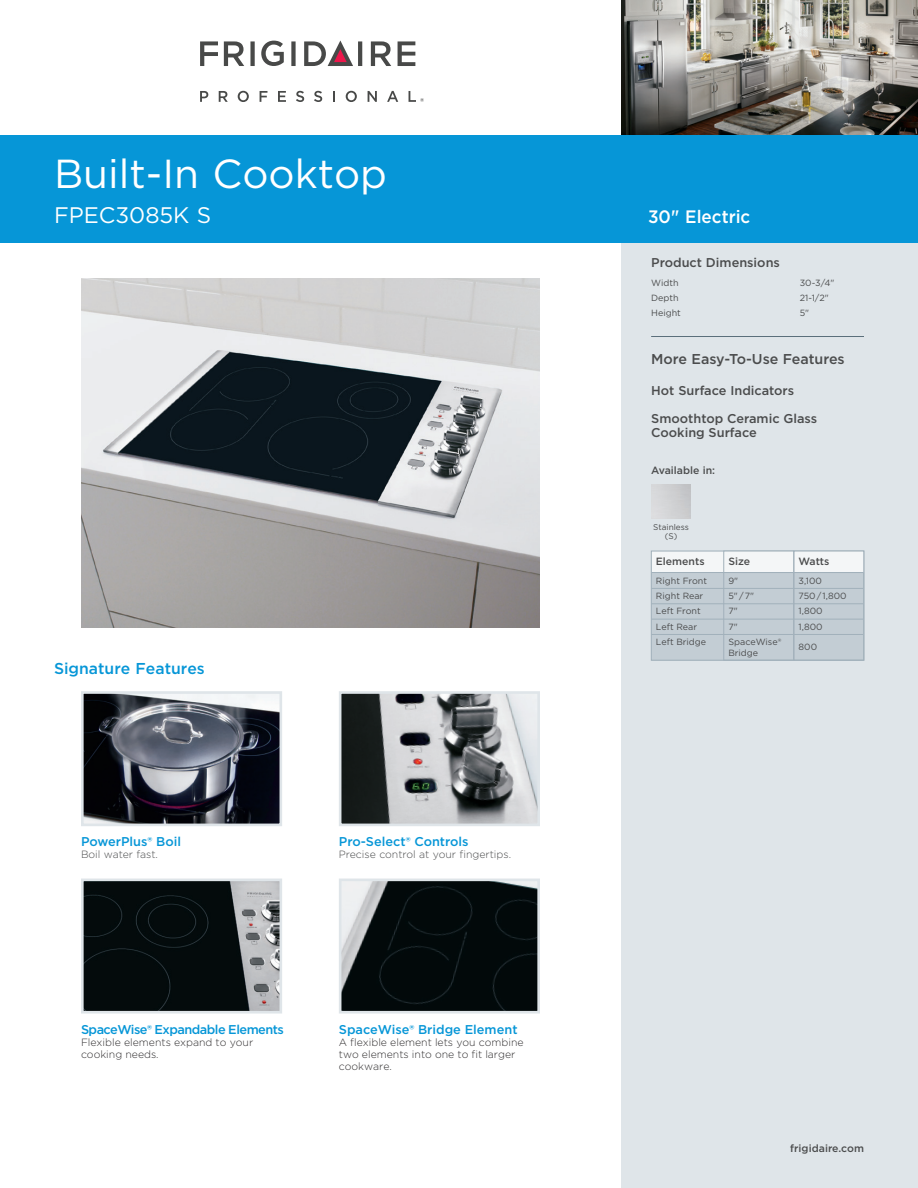
<style>
.page{position:relative;width:918px;height:1188px;background:#fff}
.page>*{position:absolute;margin:0;border:0;box-sizing:border-box;transform-origin:0 0}
.t1{font:40.5px "Gotham";color:#fff}
.t2{font:22.5px "Gotham";color:#fff}
.t3{font:500 18px "Gotham";color:#fff;scale:.95 1}
.t4{font:500 15.75px "Gotham";color:#0696d7}
.t5{font:500 14.25px "Gotham";color:#4b4c4d}
.t6{font:500 12.75px/27.8px "Gotham";color:#4b4c4d}
.t7{font:500 12.75px "Gotham";color:#0696d7}
.t8{font:500 12.75px "Gotham";letter-spacing:-.04em;color:#0696d7}
.t9{font:300 10.5px/12px "Gotham";color:#312f30}
.t10{font:300 10.5px "Gotham";color:#4b4c4d}
.t11{font:500 10.5px "Gotham";color:#4b4c4d}
.t12{font:9px/15.3px "Gotham";color:#4b4c4d}
.t13{font:8.25px/9px "Gotham";color:#4b4c4d;text-align:center}
</style>
<div class="page">
<div style="left:621px;top:0;width:297px;height:1188px;background:#dfe5e9"></div>
<img style="left:621px;top:0;width:297px;height:135px">
<svg style="left:200px;top:91px;width:8px;height:11px"></svg>
<svg style="left:219px;top:91px;width:9px;height:11px"></svg>
<svg style="left:238px;top:91px;width:11px;height:11px"></svg>
<svg style="left:260px;top:91px;width:7px;height:11px"></svg>
<svg style="left:278px;top:91px;width:8px;height:11px"></svg>
<svg style="left:296px;top:91px;width:8px;height:11px"></svg>
<svg style="left:314px;top:91px;width:8px;height:11px"></svg>
<svg style="left:333px;top:91px;width:2px;height:11px"></svg>
<svg style="left:346px;top:91px;width:11px;height:11px"></svg>
<svg style="left:368px;top:91px;width:9px;height:11px"></svg>
<svg style="left:387px;top:91px;width:11px;height:11px"></svg>
<svg style="left:261px;top:41px;width:23px;height:25px"></svg>
<svg style="left:398px;top:41px;width:17px;height:25px"></svg>
<svg style="left:200px;top:41px;width:18px;height:25px"></svg>
<svg style="left:224px;top:41px;width:20px;height:25px"></svg>
<svg style="left:250px;top:41px;width:5px;height:25px"></svg>
<svg style="left:291px;top:41px;width:5px;height:25px"></svg>
<svg style="left:371px;top:41px;width:20px;height:25px"></svg>
<svg style="left:304px;top:40px;width:58px;height:26px"></svg>
<svg style="left:409px;top:91px;width:15px;height:11px"></svg>
<div style="left:0;top:135px;width:918px;height:108px;background:#0696d7"></div>
<hr style="left:651px;top:336px;width:213px;height:1px;background:#5b6f7b">
<img style="left:85px;top:883px;width:193px;height:127px">
<div style="left:81px;top:879px;width:201px;height:135px;border:3px solid #dfe5e9"></div>
<img style="left:343px;top:883px;width:193px;height:127px">
<div style="left:339px;top:879px;width:201px;height:135px;border:3px solid #dfe5e9"></div>
<img style="left:343px;top:695px;width:193px;height:127px">
<div style="left:339px;top:691px;width:201px;height:135px;border:3px solid #dfe5e9"></div>
<img style="left:85px;top:695px;width:193px;height:127px">
<div style="left:81px;top:691px;width:201px;height:135px;border:3px solid #dfe5e9"></div>
<div style="left:651px;top:551px;width:213px;height:109px;background:#c3cdd4"></div>
<div style="left:651px;top:551px;width:212px;height:22px;background:#f4f6f7"></div>
<hr style="left:651px;top:572px;width:212px;height:1px;background:#a2b1bb">
<hr style="left:651px;top:588px;width:212px;height:1px;background:#a2b1bb">
<hr style="left:651px;top:604px;width:212px;height:1px;background:#a2b1bb">
<hr style="left:651px;top:619px;width:212px;height:1px;background:#a2b1bb">
<hr style="left:651px;top:634px;width:212px;height:1px;background:#a2b1bb">
<div style="left:651px;top:551px;width:213px;height:109px;border:1px solid #a2b1bb"></div>
<div style="left:794px;top:551px;width:70px;height:109px;border:1px solid #a2b1bb"></div>
<div style="left:724px;top:551px;width:70px;height:109px;border:1px solid #a2b1bb"></div>
<img style="left:82px;top:278px;width:457px;height:350px">
<h1 class="t1" style="left:54px;top:147px;width:335px">Built-In Cooktop</h1>
<h2 class="t2" style="left:54px;top:201px;width:159px">FPEC3085K S</h2>
<h3 class="t4" style="left:54px;top:658px;width:152px">Signature Features</h3>
<h3 class="t7" style="left:81px;top:833px;width:102px">PowerPlus® Boil</h3>
<p class="t10" style="left:81px;top:848px;width:79px">Boil water fast.</p>
<h3 class="t7" style="left:339px;top:833px;width:131px">Pro-Select® Controls</h3>
<p class="t10" style="left:339px;top:848px;width:174px">Precise control at your fingertips.</p>
<h3 class="t8" style="left:81px;top:1021px;width:204px">SpaceWise® Expandable Elements</h3>
<p class="t9" style="left:81px;top:1036px;width:174px">Flexible elements expand to your cooking needs.</p>
<h3 class="t7" style="left:339px;top:1021px;width:180px">SpaceWise® Bridge Element</h3>
<p class="t9" style="left:339px;top:1036px;width:186px">A flexible element lets you combine two elements into one to fit larger cookware.</p>
<h3 class="t3" style="left:648px;top:205px;width:109px">30" Electric</h3>
<h3 class="t6" style="left:651px;top:249px;width:130px">Product Dimensions</h3>
<p class="t12" style="left:651px;top:275px;width:29px">Width</p>
<p class="t12" style="left:800px;top:275px;width:36px">30-3/4"</p>
<p class="t12" style="left:651px;top:290px;width:29px">Depth</p>
<p class="t12" style="left:800px;top:290px;width:30px">21-1/2"</p>
<p class="t12" style="left:651px;top:305px;width:31px">Height</p>
<p class="t12" style="left:800px;top:305px;width:11px">5"</p>
<h3 class="t5" style="left:651px;top:349px;width:195px">More Easy-To-Use Features</h3>
<h3 class="t6" style="left:651px;top:377px;width:167px">Hot Surface Indicators<br>Smoothtop Ceramic Glass</h3>
<h3 class="t6" style="left:651px;top:419px;width:107px">Cooking Surface</h3>
<p class="t11" style="left:651px;top:463px;width:65px">Available in:</p>
<p class="t13" style="left:653px;top:522px;width:37px">Stainless (S)</p>
<p class="t11" style="left:656px;top:555px;width:50px">Elements</p>
<p class="t12" style="left:656px;top:573px;width:53px">Right Front<br>Right Rear<br>Left Front<br>Left Rear<br>Left Bridge</p>
<p class="t11" style="left:728px;top:555px;width:23px">Size</p>
<p class="t12" style="left:728px;top:573px;width:54px">9"<br>5" / 7"<br>7"<br>7"<br>SpaceWise®</p>
<p class="t12" style="left:728px;top:645px;width:31px">Bridge</p>
<p class="t11" style="left:799px;top:555px;width:32px">Watts</p>
<p class="t12" style="left:799px;top:573px;width:50px">3,100<br>750 / 1,800<br>1,800<br>1,800</p>
<p class="t12" style="left:799px;top:639px;width:20px">800</p>
<p class="t11" style="left:790px;top:1141px;width:75px">frigidaire.com</p>
</div>
